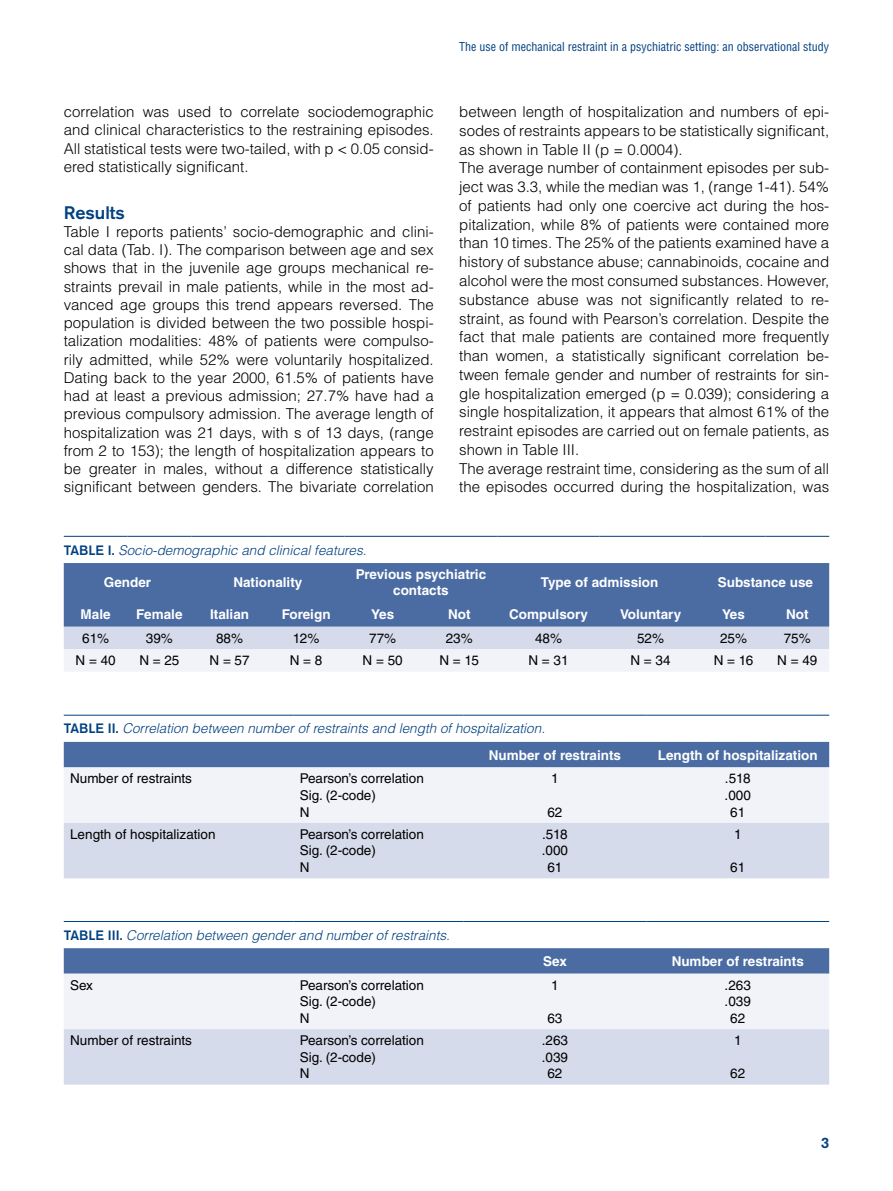
<style>
.page{position:relative;width:893px;height:1191px;background:#fff}
.page>*{position:absolute;margin:0;border:0;box-sizing:border-box;transform-origin:0 0}
.t1{font:500 18px "Akzidenz Grotesk BQ";color:#004080}
.t2{font:300 15px/18.8px "Helvetica LT Std";color:#000;text-align:justify}
.t3{font:500 15px "Akzidenz Grotesk BQ";color:#004080}
.t4{font:13.5px/16.5px "Helvetica LT Std";color:#000}
.t5{font:italic 300 13.5px/26.1px "Helvetica LT Std";color:#004080}
.t6{font:700 13.5px/16.5px "Helvetica LT Std";color:#fff;text-align:center}
.t7{font:condensed 12px "Helvetica LT Std";color:#004080}
.s1{font-family:"Akzidenz Grotesk BQ";font-weight:500;font-style:normal}
.s2{font-weight:700;font-style:normal;color:#fff}
</style>
<div class="page">
<div style="left:64px;top:563px;width:765px;height:64px;background:#4b6ca3"></div>
<svg style="left:64px;top:627px;width:765px;height:44px"></svg>
<hr style="left:64px;top:536px;width:64px;height:1px;background:#004080">
<hr style="left:128px;top:536px;width:63px;height:1px;background:#004080">
<hr style="left:191px;top:536px;width:77px;height:1px;background:#004080">
<hr style="left:268px;top:536px;width:76px;height:1px;background:#004080">
<hr style="left:344px;top:536px;width:77px;height:1px;background:#004080">
<hr style="left:421px;top:536px;width:76px;height:1px;background:#004080">
<hr style="left:497px;top:536px;width:103px;height:1px;background:#004080">
<hr style="left:600px;top:536px;width:102px;height:1px;background:#004080">
<hr style="left:702px;top:536px;width:63px;height:1px;background:#004080">
<hr style="left:765px;top:536px;width:64px;height:1px;background:#004080">
<div style="left:64px;top:742px;width:765px;height:25px;background:#4b6ca3"></div>
<div style="left:64px;top:767px;width:765px;height:56px;background:#f1f3f9"></div>
<div style="left:64px;top:823px;width:765px;height:55px;background:#d6dbeb"></div>
<hr style="left:64px;top:715px;width:229px;height:1px;background:#004080">
<hr style="left:293px;top:715px;width:170px;height:1px;background:#004080">
<hr style="left:463px;top:715px;width:183px;height:1px;background:#004080">
<hr style="left:646px;top:715px;width:183px;height:1px;background:#004080">
<div style="left:64px;top:948px;width:765px;height:25px;background:#4b6ca3"></div>
<div style="left:64px;top:973px;width:765px;height:56px;background:#f1f3f9"></div>
<div style="left:64px;top:1029px;width:765px;height:55px;background:#d6dbeb"></div>
<hr style="left:64px;top:921px;width:229px;height:1px;background:#004080">
<hr style="left:293px;top:921px;width:170px;height:1px;background:#004080">
<hr style="left:463px;top:921px;width:183px;height:1px;background:#004080">
<hr style="left:646px;top:921px;width:183px;height:1px;background:#004080">
<p class="t2" style="left:64px;top:102px;width:371px;line-height:18.3px">correlation was used to correlate sociodemographic and clinical characteristics to the restraining episodes.<br>All statistical tests were two-tailed, with p &lt; 0.05 consid&shy;ered statistically significant.</p>
<p class="t1" style="left:64px;top:201px;width:63px">Results</p>
<p class="t2" style="left:64px;top:222px;width:371px;line-height:18.3px">Table I reports patients’ socio-demographic and clini&shy;cal data (Tab. I). The comparison between age and sex shows that in the juvenile age groups mechanical re&shy;straints prevail in male patients, while in the most ad&shy;vanced age groups this trend appears reversed. The population is divided between the two possible hospi&shy;talization modalities: 48% of patients were compulso&shy;rily admitted, while 52% were voluntarily hospitalized.<br>Dating back to the year 2000, 61.5% of patients have had at least a previous admission; 27.7% have had a previous compulsory admission. The average length of hospitalization was 21 days, with s of 13 days, (range from 2 to 153); the length of hospitalization appears to be greater in males, without a difference statistically significant between genders. The bivariate correlation</p>
<p class="t7" style="left:459px;top:39px;width:372px">The use of mechanical restraint in a psychiatric setting: an observational study</p>
<p class="t2" style="left:459px;top:102px;width:371px;text-align:left">between length of hospitalization and numbers of epi&shy;sodes of restraints appears to be statistically significant, as shown in Table II (p = 0.0004).<br>The average number of containment episodes per sub&shy;ject was 3.3, while the median was 1, (range 1-41). 54% of patients had only one coercive act during the hos&shy;pitalization, while 8% of patients were contained more than 10 times. The 25% of the patients examined have a history of substance abuse; cannabinoids, cocaine and alcohol were the most consumed substances. However, substance abuse was not significantly related to re&shy;straint, as found with Pearson’s correlation. Despite the fact that male patients are contained more frequently than women, a statistically significant correlation be&shy;tween female gender and number of restraints for sin&shy;gle hospitalization emerged (p = 0.039); considering a single hospitalization, it appears that almost 61% of the restraint episodes are carried out on female patients, as shown in Table III.<br>The average restraint time, considering as the sum of all the episodes occurred during the hospitalization, was</p>
<p class="t5" style="left:64px;top:537px;width:304px"><span class="s1">TABLE I.</span> Socio-demographic and clinical features.</p>
<p class="t6" style="left:104px;top:574px;width:49px">Gender</p>
<p class="t6" style="left:233px;top:574px;width:71px">Nationality</p>
<p class="t6" style="left:356px;top:565px;width:132px">Previous psychiatric contacts</p>
<p class="t6" style="left:541px;top:574px;width:119px">Type of admission</p>
<p class="t6" style="left:718px;top:574px;width:97px">Substance use</p>
<p class="t6" style="left:81px;top:605px;width:32px">Male</p>
<p class="t6" style="left:136px;top:605px;width:48px">Female</p>
<p class="t6" style="left:210px;top:605px;width:41px">Italian</p>
<p class="t6" style="left:282px;top:605px;width:50px">Foreign</p>
<p class="t6" style="left:371px;top:605px;width:24px">Yes</p>
<p class="t6" style="left:448px;top:605px;width:24px">Not</p>
<p class="t6" style="left:509px;top:605px;width:80px">Compulsory</p>
<p class="t6" style="left:620px;top:605px;width:63px">Voluntary</p>
<p class="t6" style="left:722px;top:605px;width:24px">Yes</p>
<p class="t6" style="left:786px;top:605px;width:24px">Not</p>
<p class="t4" style="left:82px;top:630px;width:29px">61%</p>
<p class="t4" style="left:146px;top:630px;width:29px">39%</p>
<p class="t4" style="left:216px;top:630px;width:29px">88%</p>
<p class="t4" style="left:293px;top:630px;width:28px">12%</p>
<p class="t4" style="left:369px;top:630px;width:29px">77%</p>
<p class="t4" style="left:446px;top:630px;width:29px">23%</p>
<p class="t4" style="left:535px;top:630px;width:29px">48%</p>
<p class="t4" style="left:637px;top:630px;width:29px">52%</p>
<p class="t4" style="left:720px;top:630px;width:29px">25%</p>
<p class="t4" style="left:784px;top:630px;width:29px">75%</p>
<p class="t4" style="left:76px;top:652px;width:42px">N = 40</p>
<p class="t4" style="left:139px;top:652px;width:42px">N = 25</p>
<p class="t4" style="left:209px;top:652px;width:42px">N = 57</p>
<p class="t4" style="left:290px;top:652px;width:34px">N = 8</p>
<p class="t4" style="left:363px;top:652px;width:42px">N = 50</p>
<p class="t4" style="left:439px;top:652px;width:41px">N = 15</p>
<p class="t4" style="left:528px;top:652px;width:42px">N = 31</p>
<p class="t4" style="left:630px;top:652px;width:42px">N = 34</p>
<p class="t4" style="left:714px;top:652px;width:41px">N = 16</p>
<p class="t4" style="left:777px;top:652px;width:42px">N = 49</p>
<p class="t5" style="left:489px;top:715px;width:134px;text-indent:-425px"><span class="s1">TABLE II.</span> Correlation between number of restraints and length of hospitalization.<br><span class="s2">Number of restraints</span></p>
<p class="t4" style="left:70px;top:770px;width:123px">Number of restraints</p>
<p class="t4" style="left:300px;top:770px;width:126px">Pearson’s correlation<br>Sig. (2-code)<br>N</p>
<p class="t4" style="left:551px;top:770px;width:9px">1</p>
<p class="t4" style="left:547px;top:803px;width:17px">62</p>
<p class="t6" style="left:658px;top:746px;width:161px">Length of hospitalization</p>
<p class="t4" style="left:725px;top:770px;width:28px;text-align:center">.518 .000<br>61</p>
<p class="t4" style="left:70px;top:826px;width:147px">Length of hospitalization</p>
<p class="t4" style="left:300px;top:826px;width:126px">Pearson’s correlation<br>Sig. (2-code)<br>N</p>
<p class="t4" style="left:542px;top:826px;width:28px;text-align:center">.518 .000<br>61</p>
<p class="t4" style="left:734px;top:826px;width:9px">1</p>
<p class="t4" style="left:730px;top:859px;width:17px">61</p>
<p class="t5" style="left:64px;top:922px;width:388px"><span class="s1">TABLE III.</span> Correlation between gender and number of restraints.</p>
<p class="t6" style="left:543px;top:952px;width:25px">Sex</p>
<p class="t6" style="left:672px;top:952px;width:134px">Number of restraints</p>
<p class="t4" style="left:70px;top:976px;width:24px">Sex</p>
<p class="t4" style="left:300px;top:976px;width:126px">Pearson’s correlation<br>Sig. (2-code)<br>N</p>
<p class="t4" style="left:551px;top:976px;width:9px">1</p>
<p class="t4" style="left:547px;top:1009px;width:17px">63</p>
<p class="t4" style="left:725px;top:976px;width:28px;text-align:center">.263 .039<br>62</p>
<p class="t4" style="left:70px;top:1032px;width:123px">Number of restraints</p>
<p class="t4" style="left:300px;top:1032px;width:126px">Pearson’s correlation<br>Sig. (2-code)<br>N</p>
<p class="t4" style="left:542px;top:1032px;width:28px;text-align:center">.263 .039<br>62</p>
<p class="t4" style="left:734px;top:1032px;width:9px">1</p>
<p class="t4" style="left:730px;top:1065px;width:17px">62</p>
<p class="t3" style="left:821px;top:1134px;width:10px">3</p>
</div>
